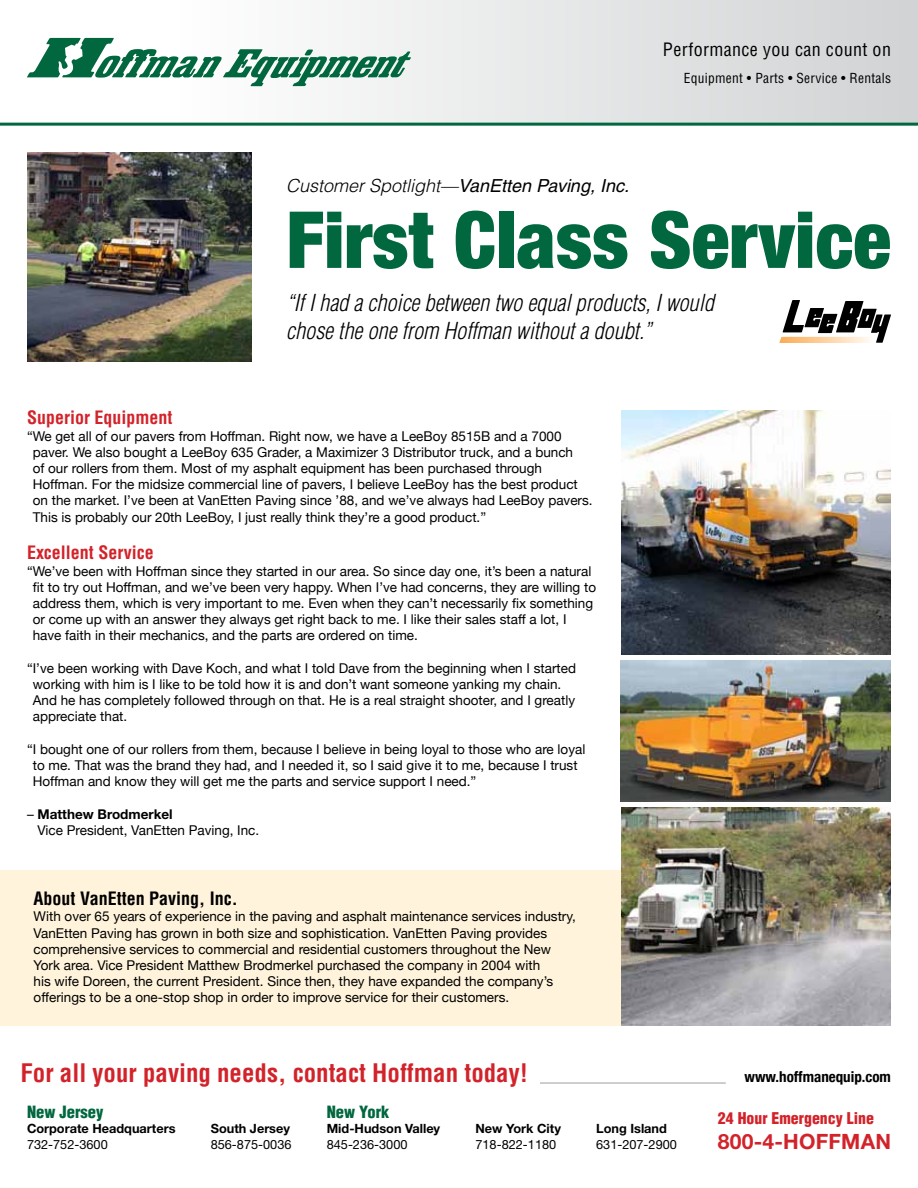
<style>
.page{position:relative;width:918px;height:1188px;background:#fff}
.page>*{position:absolute;margin:0;border:0;box-sizing:border-box;transform-origin:0 0}
.t1{font:900 condensed 78.75px "Helvetica Neue LT Std";color:#00673e}
.t2{font:700 condensed 24.9px "Helvetica";color:#d2232a}
.t3{font:italic 300 condensed 22.8px/27.5px "Helvetica";color:#000}
.t4{font:700 21.15px "Helvetica Neue";letter-spacing:.01em;color:#d2232a}
.t5{font:italic 18px "Helvetica";color:#000}
.t6{font:700 condensed 18px "Helvetica";color:#d2232a}
.t7{font:700 condensed 18px "Helvetica";color:#000}
.t8{font:condensed 18px "Helvetica";letter-spacing:.02em;color:#000}
.t9{font:900 condensed 16.5px "Helvetica";color:#00673e}
.t10{font:900 condensed 15.9px "Helvetica";color:#d2232a}
.t11{font:700 condensed 15px "Helvetica Neue";color:#000}
.t12{font:13.5px/16.2px "Helvetica Neue";color:#000}
.t13{font:condensed 13.5px "Helvetica";letter-spacing:.02em;color:#000}
.t14{font:700 12.75px "Helvetica Neue";color:#000}
.t15{font:12.75px "Helvetica Neue";color:#000}
.s1{font-weight:300}
.s2{font-weight:700}
</style>
<div class="page">
<div style="left:0;top:870px;width:664px;height:156px;background:#fff4db"></div>
<div style="left:180px;top:0;width:738px;height:124px;background:linear-gradient(to right,#fcfdfc,#d0d2d3)"></div>
<svg style="left:27px;top:38px;width:384px;height:48px"></svg>
<hr style="left:0;top:123px;width:918px;height:3px;background:#00673e">
<img style="left:27px;top:152px;width:224px;height:209px">
<img style="left:621px;top:410px;width:270px;height:244px">
<img style="left:621px;top:808px;width:270px;height:218px">
<hr style="left:540px;top:1082px;width:186px;height:2px;background:#bcbec0">
<img style="left:621px;top:661px;width:270px;height:140px">
<svg style="left:779px;top:300px;width:112px;height:43px"></svg>
<h3 class="t8" style="left:663px;top:38px;width:230px">Performance you can count on</h3>
<p class="t13" style="left:684px;top:70px;width:209px">Equipment • Parts • Service • Rentals</p>
<h3 class="t5" style="left:286px;top:175px;width:344px"><span class="s1">Customer Spotlight—</span>VanEtten Paving, Inc.</h3>
<h1 class="t1" style="left:286px;top:191px;width:606px">First Class Service</h1>
<h3 class="t3" style="left:286px;top:289px;width:429px">“If I had a choice between two equal products, I would chose the one from Hoffman without a doubt.”</h3>
<h3 class="t6" style="left:27px;top:407px;width:147px">Superior Equipment</h3>
<p class="t12" style="left:33px;top:427px;width:561px;text-indent:-6px">“We get all of our pavers from Hoffman. Right now, we have a LeeBoy 8515B and a 7000 paver. We also bought a LeeBoy 635 Grader, a Maximizer 3 Distributor truck, and a bunch<br>of our rollers from them. Most of my asphalt equipment has been purchased through Hoffman. For the midsize commercial line of pavers, I believe LeeBoy has the best product on the market. I’ve been at VanEtten Paving since ’88, and we’ve always had LeeBoy pavers.<br>This is probably our 20th LeeBoy, I just really think they’re a good product.”</p>
<h3 class="t6" style="left:27px;top:542px;width:128px">Excellent Service</h3>
<p class="t12" style="left:33px;top:562px;width:565px;text-indent:-6px">“We’ve been with Hoffman since they started in our area. So since day one, it’s been a natural fit to try out Hoffman, and we’ve been very happy. When I’ve had concerns, they are willing to address them, which is very important to me. Even when they can’t necessarily fix something or come up with an answer they always get right back to me. I like their sales staff a lot, I have faith in their mechanics, and the parts are ordered on time.</p>
<p class="t12" style="left:33px;top:660px;width:545px;text-indent:-6px">“I’ve been working with Dave Koch, and what I told Dave from the beginning when I started working with him is I like to be told how it is and don’t want someone yanking my chain.<br>And he has completely followed through on that. He is a real straight shooter, and I greatly appreciate that.</p>
<p class="t12" style="left:33px;top:741px;width:554px;text-indent:-6px">“I bought one of our rollers from them, because I believe in being loyal to those who are loyal to me. That was the brand they had, and I needed it, so I said give it to me, because I trust<br>Hoffman and know they will get me the parts and service support I need.”</p>
<p class="t12" style="left:38px;top:805px;width:223px;text-indent:-11px">– <span class="s2">Matthew Brodmerkel<br></span>Vice President, VanEtten Paving, Inc.</p>
<h3 class="t7" style="left:34px;top:888px;width:206px">About VanEtten Paving, Inc.</h3>
<p class="t12" style="left:34px;top:908px;width:544px">With over 65 years of experience in the paving and asphalt maintenance services industry, VanEtten Paving has grown in both size and sophistication. VanEtten Paving provides comprehensive services to commercial and residential customers throughout the New York area. Vice President Matthew Brodmerkel purchased the company in 2004 with<br>his wife Doreen, the current President. Since then, they have expanded the company’s offerings to be a one-stop shop in order to improve service for their customers.</p>
<h2 class="t2" style="left:21px;top:1058px;width:509px">For all your paving needs, contact Hoffman today!</h2>
<p class="t9" style="left:27px;top:1102px;width:78px">New Jersey</p>
<p class="t14" style="left:27px;top:1121px;width:150px">Corporate Headquarters</p>
<p class="t15" style="left:27px;top:1137px;width:82px">732-752-3600</p>
<p class="t14" style="left:211px;top:1121px;width:81px">South Jersey</p>
<p class="t15" style="left:211px;top:1137px;width:82px">856-875-0036</p>
<p class="t9" style="left:327px;top:1102px;width:64px">New York</p>
<p class="t14" style="left:327px;top:1121px;width:115px">Mid-Hudson Valley</p>
<p class="t15" style="left:327px;top:1137px;width:82px">845-236-3000</p>
<p class="t14" style="left:475px;top:1121px;width:87px">New York City</p>
<p class="t15" style="left:475px;top:1137px;width:82px">718-822-1180</p>
<p class="t14" style="left:596px;top:1121px;width:72px">Long Island</p>
<p class="t15" style="left:596px;top:1137px;width:82px">631-207-2900</p>
<p class="t11" style="left:744px;top:1068px;width:148px">www.hoffmanequip.com</p>
<p class="t10" style="left:718px;top:1108px;width:158px">24 Hour Emergency Line</p>
<h3 class="t4" style="left:718px;top:1128px;width:175px">800-4-HOFFMAN</h3>
</div>
